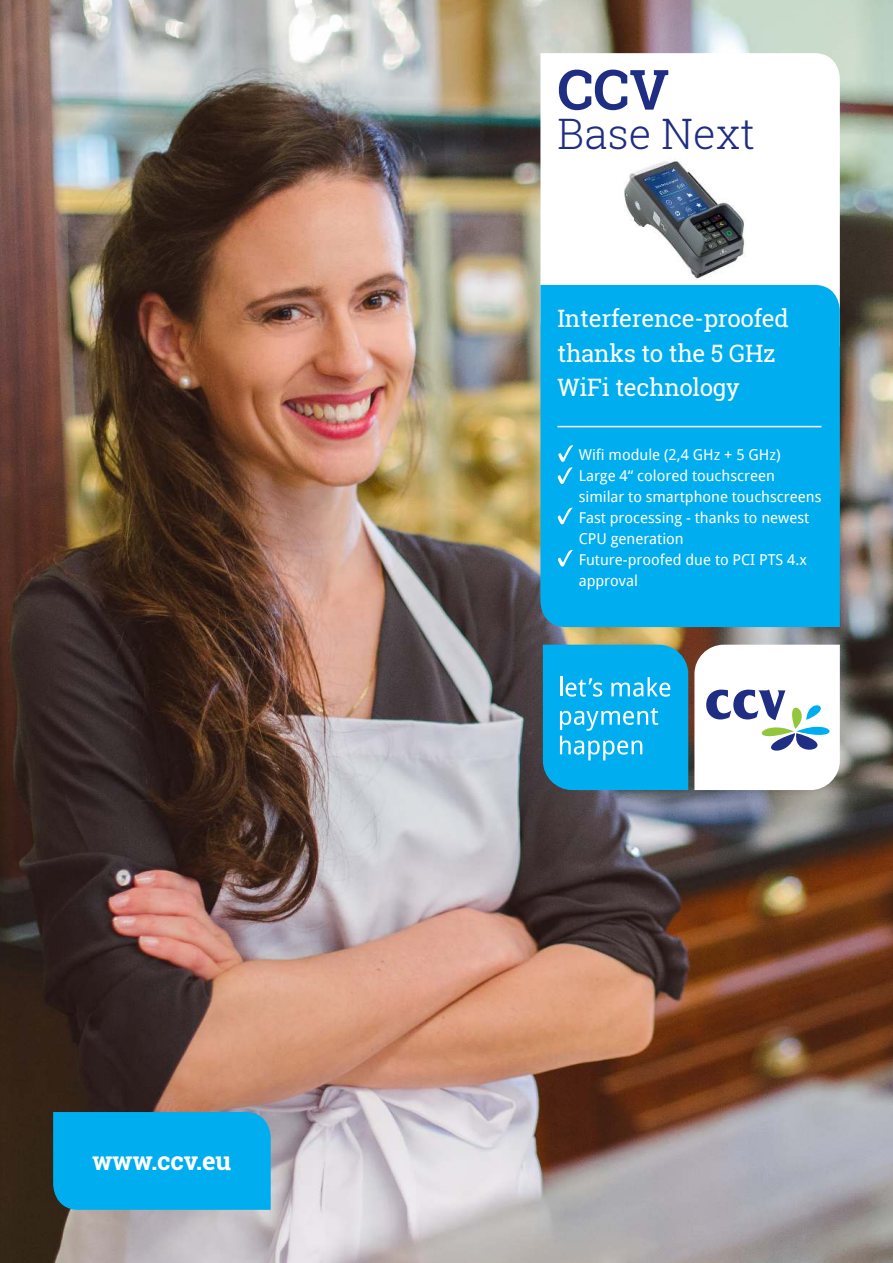
<style>
.page{position:relative;width:893px;height:1263px;background:#fff}
.page>*{position:absolute;margin:0;border:0;box-sizing:border-box;transform-origin:0 0}
.t1{font:700 55.5px "Roboto Slab";color:#1f2d82}
.t2{font:300 42px "Roboto Slab";color:#1f2d82}
.t3{font:700 25.5px "Roboto Slab";letter-spacing:-.01em;color:#fff}
.t4{font:24px/34.5px "Roboto Slab";letter-spacing:-.01em;color:#fff}
.t5{font:15px "Droid Sans";color:#fff}
.s1{font-family:"Myriad Pro"}
</style>
<div class="page">
<img style="left:0;top:0;width:893px;height:1263px">
<svg style="left:540px;top:53px;width:300px;height:232px"></svg>
<div style="left:53px;top:1112px;width:218px;height:98px;background:#00aeef"></div>
<div style="left:540px;top:285px;width:300px;height:342px;background:#00aeef"></div>
<hr style="left:557px;top:426px;width:264px;height:1px;background:#fff">
<svg style="left:543px;top:645px;width:145px;height:145px;background:#16b2ed"></svg>
<svg style="left:694px;top:645px;width:146px;height:145px"></svg>
<div style="left:557px;top:444px;width:19px;height:20px;background:#00aeef"></div>
<div style="left:557px;top:443px;width:20px;height:22px;border:2px solid #00aeef"></div>
<div style="left:556px;top:465px;width:20px;height:22px;border:2px solid #00aeef"></div>
<svg style="left:558px;top:445px;width:15px;height:39px"></svg>
<div style="left:557px;top:506px;width:18px;height:20px;background:#00aeef"></div>
<div style="left:556px;top:505px;width:20px;height:22px;border:2px solid #00aeef"></div>
<svg style="left:558px;top:507px;width:14px;height:17px"></svg>
<div style="left:556px;top:548px;width:20px;height:21px;border:2px solid #00aeef"></div>
<svg style="left:558px;top:550px;width:15px;height:16px"></svg>
<img style="left:618px;top:152px;width:130px;height:130px">
<h3 class="t3" style="left:92px;top:1150px;width:141px">www.ccv.eu</h3>
<h1 class="t1" style="left:557px;top:66px;width:113px">CCV</h1>
<h2 class="t2" style="left:557px;top:116px;width:199px">Base Next</h2>
<h3 class="t4" style="left:557px;top:303px;width:233px">Interference-proofed thanks to the 5 GHz<br>WiFi technology</h3>
<p class="t5" style="left:557px;top:448px;width:225px"><span class="s1">*</span> Wifi module (2,4 GHz + 5 GHz)</p>
<p class="t5" style="left:557px;top:469px;width:219px"><span class="s1">*</span> Large 4“ colored touchscreen</p>
<p class="t5" style="left:579px;top:490px;width:244px">similar to smartphone touchscreens</p>
<p class="t5" style="left:557px;top:511px;width:253px"><span class="s1">*</span> Fast processing - thanks to newest</p>
<p class="t5" style="left:579px;top:532px;width:106px">CPU generation</p>
<p class="t5" style="left:557px;top:553px;width:251px"><span class="s1">*</span> Future-proofed due to PCI PTS 4.x</p>
<p class="t5" style="left:579px;top:574px;width:61px">approval</p>
</div>
